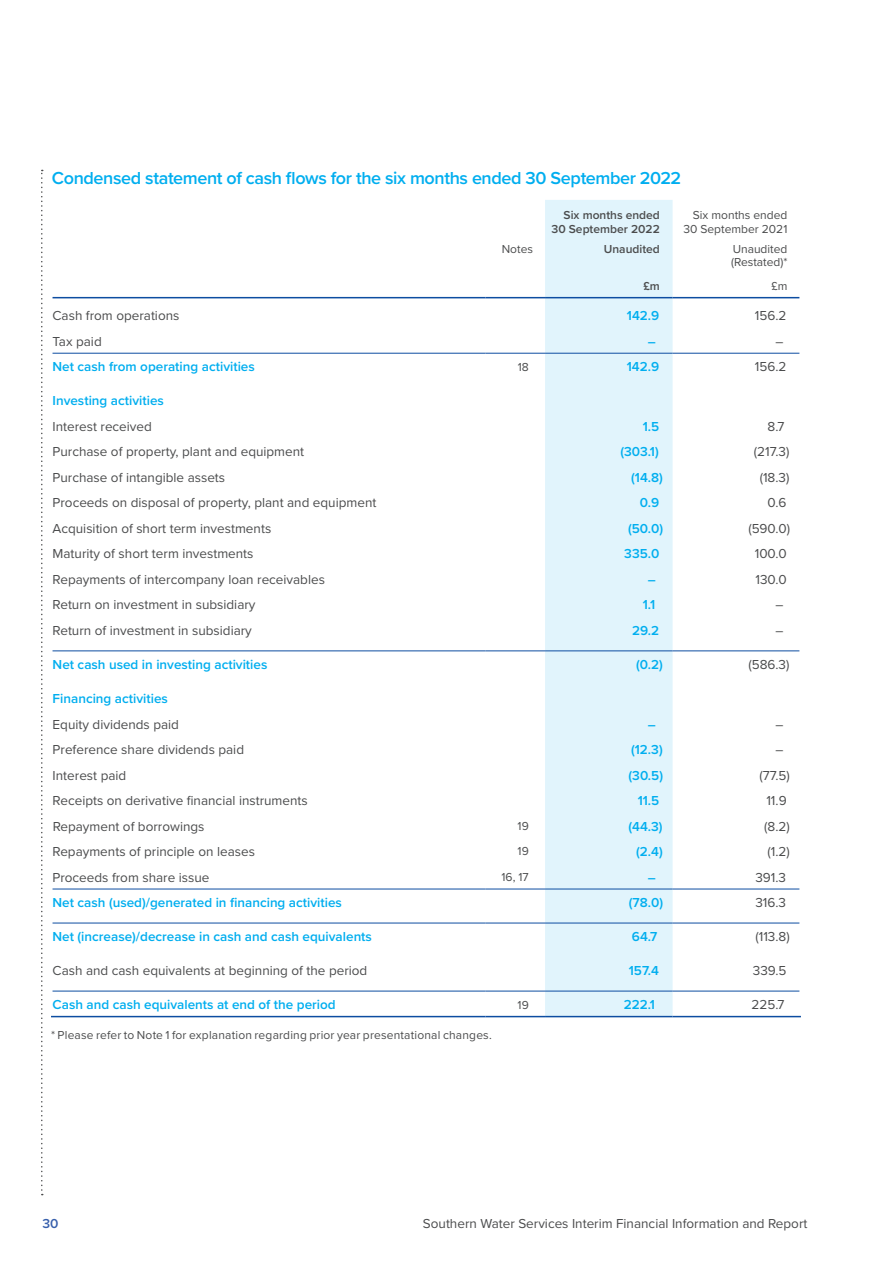
<style>
.page{position:relative;width:893px;height:1263px;background:#fff}
.page>*{position:absolute;margin:0;border:0;box-sizing:border-box;transform-origin:0 0}
.t1{font:600 18px "Proxima Nova";letter-spacing:-.02em;color:#00aeef}
.t2{font:13.5px "Proxima Nova";color:#4b4c4d}
.t3{font:600 13.5px "Proxima Nova";color:#00aeef}
.t4{font:600 13.5px "Proxima Nova";color:#375fac}
.t5{font:12px/13.5px "Proxima Nova";letter-spacing:.005em;color:#4b4c4d;text-align:right}
.t6{font:600 12px/13.5px "Proxima Nova";color:#4b4c4d;text-align:right}
</style>
<div class="page">
<svg style="left:41px;top:170px;width:2px;height:1025px"></svg>
<div style="left:545px;top:200px;width:128px;height:816px;background:#e1f4fc"></div>
<hr style="left:53px;top:297px;width:432px;height:1px;background:#0d4da1">
<hr style="left:485px;top:297px;width:60px;height:1px;background:#0d4da1">
<hr style="left:545px;top:297px;width:128px;height:1px;background:#0d4da1">
<hr style="left:673px;top:297px;width:126px;height:1px;background:#0d4da1">
<hr style="left:53px;top:353px;width:432px;height:1px;background:#0d4da1">
<hr style="left:485px;top:353px;width:60px;height:1px;background:#0d4da1">
<hr style="left:545px;top:353px;width:128px;height:1px;background:#0d4da1">
<hr style="left:673px;top:353px;width:126px;height:1px;background:#0d4da1">
<hr style="left:53px;top:650px;width:432px;height:1px;background:#0d4da1">
<hr style="left:485px;top:650px;width:60px;height:1px;background:#0d4da1">
<hr style="left:545px;top:650px;width:128px;height:1px;background:#0d4da1">
<hr style="left:673px;top:650px;width:126px;height:1px;background:#0d4da1">
<hr style="left:53px;top:889px;width:432px;height:1px;background:#0d4da1">
<hr style="left:485px;top:889px;width:60px;height:1px;background:#0d4da1">
<hr style="left:545px;top:889px;width:128px;height:1px;background:#0d4da1">
<hr style="left:673px;top:889px;width:126px;height:1px;background:#0d4da1">
<hr style="left:53px;top:923px;width:432px;height:1px;background:#0d4da1">
<hr style="left:485px;top:923px;width:60px;height:1px;background:#0d4da1">
<hr style="left:545px;top:923px;width:128px;height:1px;background:#0d4da1">
<hr style="left:673px;top:923px;width:126px;height:1px;background:#0d4da1">
<hr style="left:51px;top:1016px;width:434px;height:1px;background:#0d4da1">
<hr style="left:485px;top:1016px;width:60px;height:1px;background:#0d4da1">
<hr style="left:545px;top:1016px;width:128px;height:1px;background:#0d4da1">
<hr style="left:673px;top:1016px;width:128px;height:1px;background:#0d4da1">
<hr style="left:53px;top:991px;width:432px;height:1px;background:#0d4da1">
<hr style="left:485px;top:991px;width:60px;height:1px;background:#0d4da1">
<hr style="left:545px;top:991px;width:128px;height:1px;background:#0d4da1">
<hr style="left:673px;top:991px;width:126px;height:1px;background:#0d4da1">
<h1 class="t1" style="left:52px;top:165px;width:631px">Condensed statement of cash flows for the six months ended 30 September 2022</h1>
<p class="t6" style="left:551px;top:208px;width:110px">Six months ended<br>30 September 2022</p>
<p class="t5" style="left:683px;top:208px;width:106px">Six months ended<br>30 September 2021</p>
<p class="t5" style="left:502px;top:241px;width:33px">Notes</p>
<p class="t6" style="left:604px;top:242px;width:58px">Unaudited</p>
<p class="t5" style="left:731px;top:241px;width:58px;text-align:left">Unaudited (Restated)*</p>
<p class="t6" style="left:643px;top:279px;width:18px">£m</p>
<p class="t5" style="left:771px;top:278px;width:17px">£m</p>
<p class="t2" style="left:53px;top:306px;width:128px">Cash from operations</p>
<p class="t3" style="left:627px;top:306px;width:34px">142.9</p>
<p class="t2" style="left:755px;top:306px;width:33px">156.2</p>
<p class="t2" style="left:53px;top:331px;width:51px">Tax paid</p>
<p class="t3" style="left:648px;top:331px;width:10px">–</p>
<p class="t2" style="left:775px;top:331px;width:10px">–</p>
<p class="t3" style="left:53px;top:357px;width:204px">Net cash from operating activities</p>
<p class="t5" style="left:518px;top:359px;width:13px">18</p>
<p class="t3" style="left:627px;top:357px;width:34px">142.9</p>
<p class="t2" style="left:755px;top:357px;width:33px">156.2</p>
<p class="t3" style="left:53px;top:391px;width:113px">Investing activities</p>
<p class="t2" style="left:53px;top:416px;width:101px">Interest received</p>
<p class="t3" style="left:643px;top:416px;width:18px">1.5</p>
<p class="t2" style="left:768px;top:416px;width:19px">8.7</p>
<p class="t2" style="left:53px;top:442px;width:253px">Purchase of property, plant and equipment</p>
<p class="t3" style="left:620px;top:442px;width:40px">(303.1)</p>
<p class="t2" style="left:754px;top:442px;width:37px">(217.3)</p>
<p class="t2" style="left:53px;top:467px;width:174px">Purchase of intangible assets</p>
<p class="t3" style="left:631px;top:467px;width:33px">(14.8)</p>
<p class="t2" style="left:760px;top:467px;width:31px">(18.3)</p>
<p class="t2" style="left:53px;top:493px;width:325px">Proceeds on disposal of property, plant and equipment</p>
<p class="t3" style="left:640px;top:493px;width:21px">0.9</p>
<p class="t2" style="left:768px;top:493px;width:20px">0.6</p>
<p class="t2" style="left:53px;top:518px;width:220px">Acquisition of short term investments</p>
<p class="t3" style="left:628px;top:518px;width:37px">(50.0)</p>
<p class="t2" style="left:748px;top:518px;width:43px">(590.0)</p>
<p class="t2" style="left:53px;top:544px;width:202px">Maturity of short term investments</p>
<p class="t3" style="left:624px;top:544px;width:37px">335.0</p>
<p class="t2" style="left:755px;top:544px;width:34px">100.0</p>
<p class="t2" style="left:53px;top:569px;width:274px">Repayments of intercompany loan receivables</p>
<p class="t3" style="left:648px;top:569px;width:10px">–</p>
<p class="t2" style="left:755px;top:569px;width:33px">130.0</p>
<p class="t2" style="left:53px;top:595px;width:204px">Return on investment in subsidiary</p>
<p class="t3" style="left:643px;top:595px;width:14px">1.1</p>
<p class="t2" style="left:775px;top:595px;width:10px">–</p>
<p class="t2" style="left:53px;top:620px;width:201px">Return of investment in subsidiary</p>
<p class="t3" style="left:632px;top:620px;width:29px">29.2</p>
<p class="t2" style="left:775px;top:620px;width:10px">–</p>
<p class="t3" style="left:53px;top:654px;width:216px">Net cash used in investing activities</p>
<p class="t3" style="left:636px;top:654px;width:28px">(0.2)</p>
<p class="t2" style="left:748px;top:654px;width:43px">(586.3)</p>
<p class="t3" style="left:53px;top:688px;width:117px">Financing activities</p>
<p class="t2" style="left:53px;top:714px;width:128px">Equity dividends paid</p>
<p class="t3" style="left:648px;top:714px;width:10px">–</p>
<p class="t2" style="left:775px;top:714px;width:10px">–</p>
<p class="t2" style="left:53px;top:739px;width:193px">Preference share dividends paid</p>
<p class="t3" style="left:631px;top:739px;width:33px">(12.3)</p>
<p class="t2" style="left:775px;top:739px;width:10px">–</p>
<p class="t2" style="left:53px;top:765px;width:75px">Interest paid</p>
<p class="t3" style="left:628px;top:765px;width:36px">(30.5)</p>
<p class="t2" style="left:760px;top:765px;width:32px">(77.5)</p>
<p class="t2" style="left:53px;top:790px;width:257px">Receipts on derivative financial instruments</p>
<p class="t3" style="left:638px;top:790px;width:23px">11.5</p>
<p class="t2" style="left:766px;top:790px;width:22px">11.9</p>
<p class="t2" style="left:53px;top:816px;width:153px">Repayment of borrowings</p>
<p class="t5" style="left:518px;top:819px;width:13px">19</p>
<p class="t3" style="left:628px;top:816px;width:36px">(44.3)</p>
<p class="t2" style="left:764px;top:816px;width:27px">(8.2)</p>
<p class="t2" style="left:53px;top:841px;width:204px">Repayments of principle on leases</p>
<p class="t5" style="left:518px;top:844px;width:13px">19</p>
<p class="t3" style="left:636px;top:841px;width:28px">(2.4)</p>
<p class="t2" style="left:767px;top:841px;width:24px">(1.2)</p>
<p class="t2" style="left:53px;top:867px;width:158px">Proceeds from share issue</p>
<p class="t5" style="left:501px;top:870px;width:29px">16, 17</p>
<p class="t3" style="left:648px;top:867px;width:10px">–</p>
<p class="t2" style="left:755px;top:867px;width:32px">391.3</p>
<p class="t3" style="left:53px;top:892px;width:291px">Net cash (used)/generated in financing activities</p>
<p class="t3" style="left:629px;top:892px;width:36px">(78.0)</p>
<p class="t2" style="left:755px;top:892px;width:32px">316.3</p>
<p class="t3" style="left:53px;top:926px;width:321px">Net (increase)/decrease in cash and cash equivalents</p>
<p class="t3" style="left:632px;top:926px;width:27px">64.7</p>
<p class="t2" style="left:755px;top:926px;width:36px">(113.8)</p>
<p class="t2" style="left:53px;top:960px;width:316px">Cash and cash equivalents at beginning of the period</p>
<p class="t3" style="left:629px;top:960px;width:32px">157.4</p>
<p class="t2" style="left:753px;top:960px;width:35px">339.5</p>
<p class="t3" style="left:53px;top:994px;width:285px">Cash and cash equivalents at end of the period</p>
<p class="t5" style="left:518px;top:997px;width:13px">19</p>
<p class="t3" style="left:624px;top:994px;width:33px">222.1</p>
<p class="t2" style="left:752px;top:994px;width:35px">225.7</p>
<p class="t5" style="left:51px;top:1028px;width:442px">* Please refer to Note 1 for explanation regarding prior year presentational changes.</p>
<p class="t4" style="left:43px;top:1213px;width:18px">30</p>
<p class="t2" style="left:423px;top:1213px;width:386px">Southern Water Services Interim Financial Information and Report</p>
</div>
